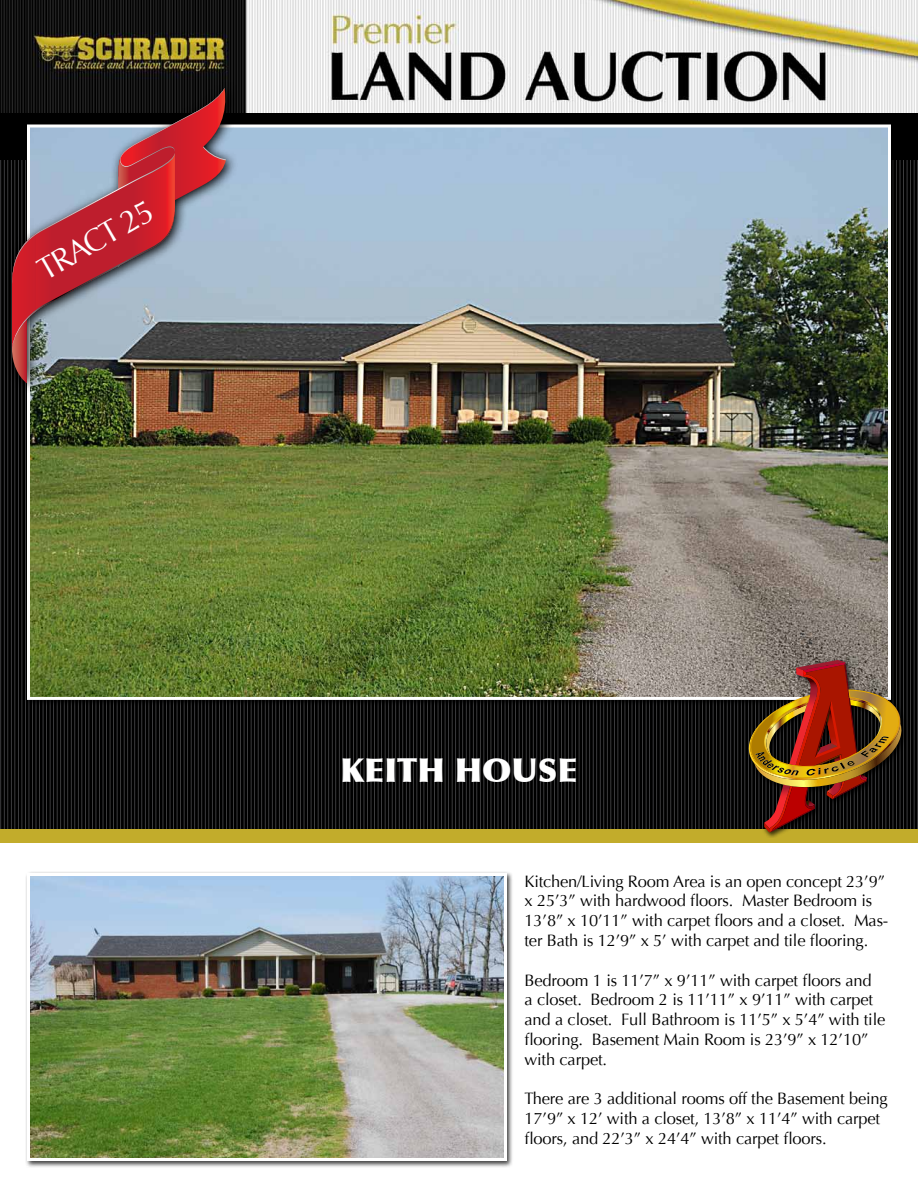
<style>
.page{position:relative;width:918px;height:1188px;background:#fff}
.page>*{position:absolute;margin:0;border:0;box-sizing:border-box;transform-origin:0 0}
.t1{font:900 33px "Optima";color:#fff}
.t2{font:31.5px "Optima";color:#fff}
.t3{font:16.5px/19.8px "Optima";letter-spacing:-.01em;color:#000}
</style>
<div class="page">
<img style="left:0;top:160px;width:918px;height:669px">
<img style="left:0;top:0;width:918px;height:112px">
<div style="left:0;top:829px;width:918px;height:14px;background:#c2ac2b"></div>
<div style="left:25px;top:122px;width:873px;height:585px;background:#000;opacity:.75"></div>
<img style="left:31px;top:128px;width:856px;height:568px">
<svg style="left:3px;top:79px;width:234px;height:313px;background:#3d3e3b"></svg>
<svg style="left:12px;top:88px;width:216px;height:295px;background:#8c646d"></svg>
<div style="left:746px;top:657px;width:162px;height:181px;background:#000;opacity:.75"></div>
<img style="left:744px;top:660px;width:162px;height:173px">
<div style="left:25px;top:871px;width:489px;height:297px;background:#000;opacity:.75"></div>
<img style="left:31px;top:877px;width:472px;height:280px">
<div style="left:27px;top:873px;width:480px;height:288px;border:3px solid #fff"></div>
<h2 class="t2" style="left:31px;top:256px;width:130px;rotate:-30deg">TRACT 25</h2>
<h1 class="t1" style="left:340px;top:750px;width:235px">Keith HOUSE</h1>
<p class="t3" style="left:525px;top:871px;width:365px">Kitchen/Living Room Area is an open concept 23’9” x 25’3” with hardwood floors. Master Bedroom is 13’8” x 10’11” with carpet floors and a closet. Mas&shy;ter Bath is 12’9” x 5’ with carpet and tile flooring.</p>
<p class="t3" style="left:525px;top:970px;width:362px">Bedroom 1 is 11’7” x 9’11” with carpet floors and<br>a closet. Bedroom 2 is 11’11” x 9’11” with carpet and a closet. Full Bathroom is 11’5” x 5’4” with tile flooring. Basement Main Room is 23’9” x 12’10” with carpet.</p>
<p class="t3" style="left:525px;top:1089px;width:365px">There are 3 additional rooms off the Basement being<br>17’9” x 12’ with a closet, 13’8” x 11’4” with carpet floors, and 22’3” x 24’4” with carpet floors.</p>
</div>
